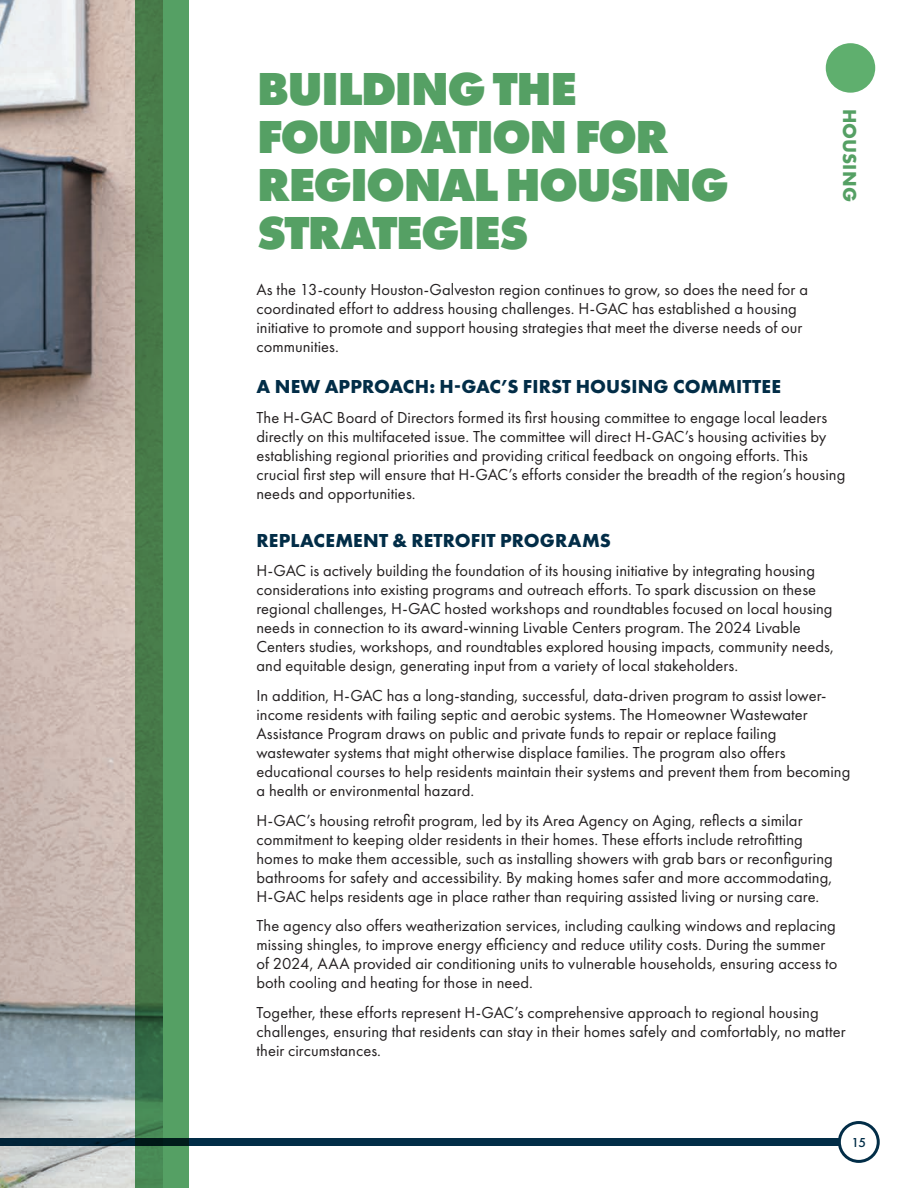
<style>
.page{position:relative;width:918px;height:1188px;background:#fff}
.page>*{position:absolute;margin:0;border:0;box-sizing:border-box;transform-origin:0 0}
.t1{font:800 48px/48px "Futura PT";letter-spacing:-.04em;color:#55a064}
.Heading_2{font:700 19.5px "Futura PT";letter-spacing:.005em;color:#022d47}
.Heading_2-2{font:700 19.5px "Futura PT";letter-spacing:.005em;color:#55a064}
.t2{font:16.5px/18.9px "Futura PT";letter-spacing:.005em;color:#231f20}
.t3{font:500 13.5px "Futura PT";color:#022d47}
</style>
<div class="page">
<div style="left:0;top:1139px;width:849px;height:7px;background:#022d47"></div>
<div style="left:839px;top:1123px;width:39px;height:38px;background:#fff;border-radius:50%"></div>
<div style="left:838px;top:1121px;width:42px;height:42px;border:3px solid #022d47;border-radius:50%"></div>
<div style="left:135px;top:0;width:54px;height:1188px;background:#55a064"></div>
<img style="left:0;top:0;width:162px;height:1188px">
<div style="left:826px;top:43px;width:49px;height:50px;background:#5faf6e;border-radius:50%"></div>
<p class="t1" style="left:257px;top:64px;width:474px">BUILDING THE<br>FOUNDATION FOR<br>REGIONAL HOUSING<br>STRATEGIES</p>
<p class="t2" style="left:256px;top:280px;width:553px">As the 13-county Houston-Galveston region continues to grow, so does the need for a coordinated effort to address housing challenges. H-GAC has established a housing initiative to promote and support housing strategies that meet the diverse needs of our communities.</p>
<p class="Heading_2" style="left:257px;top:374px;width:526px">A NEW APPROACH: H-GAC’S FIRST HOUSING COMMITTEE</p>
<p class="t2" style="left:256px;top:408px;width:590px">The H-GAC Board of Directors formed its first housing committee to engage local leaders directly on this multifaceted issue. The committee will direct H-GAC’s housing activities by establishing regional priorities and providing critical feedback on ongoing efforts. This crucial first step will ensure that H-GAC’s efforts consider the breadth of the region’s housing needs and opportunities.</p>
<p class="Heading_2" style="left:257px;top:528px;width:356px">REPLACEMENT &amp; RETROFIT PROGRAMS</p>
<p class="t2" style="left:256px;top:561px;width:579px">H-GAC is actively building the foundation of its housing initiative by integrating housing considerations into existing programs and outreach efforts. To spark discussion on these regional challenges, H-GAC hosted workshops and roundtables focused on local housing needs in connection to its award-winning Livable Centers program. The 2024 Livable Centers studies, workshops, and roundtables explored housing impacts, community needs, and equitable design, generating input from a variety of local stakeholders.</p>
<p class="t2" style="left:256px;top:686px;width:595px">In addition, H-GAC has a long-standing, successful, data-driven program to assist lower&shy;income residents with failing septic and aerobic systems. The Homeowner Wastewater Assistance Program draws on public and private funds to repair or replace failing wastewater systems that might otherwise displace families. The program also offers educational courses to help residents maintain their systems and prevent them from becoming a health or environmental hazard.</p>
<p class="t2" style="left:256px;top:811px;width:578px">H-GAC’s housing retrofit program, led by its Area Agency on Aging, reflects a similar commitment to keeping older residents in their homes. These efforts include retrofitting homes to make them accessible, such as installing showers with grab bars or reconfiguring bathrooms for safety and accessibility. By making homes safer and more accommodating, H-GAC helps residents age in place rather than requiring assisted living or nursing care.</p>
<p class="t2" style="left:256px;top:916px;width:583px">The agency also offers weatherization services, including caulking windows and replacing missing shingles, to improve energy efficiency and reduce utility costs. During the summer of 2024, AAA provided air conditioning units to vulnerable households, ensuring access to both cooling and heating for those in need.</p>
<p class="t2" style="left:256px;top:1003px;width:591px">Together, these efforts represent H-GAC’s comprehensive approach to regional housing challenges, ensuring that residents can stay in their homes safely and comfortably, no matter their circumstances.</p>
<p class="Heading_2-2" style="left:862px;top:109px;width:94px;rotate:90deg">HOUSING</p>
<p class="t3" style="left:852px;top:1134px;width:16px">15</p>
</div>
